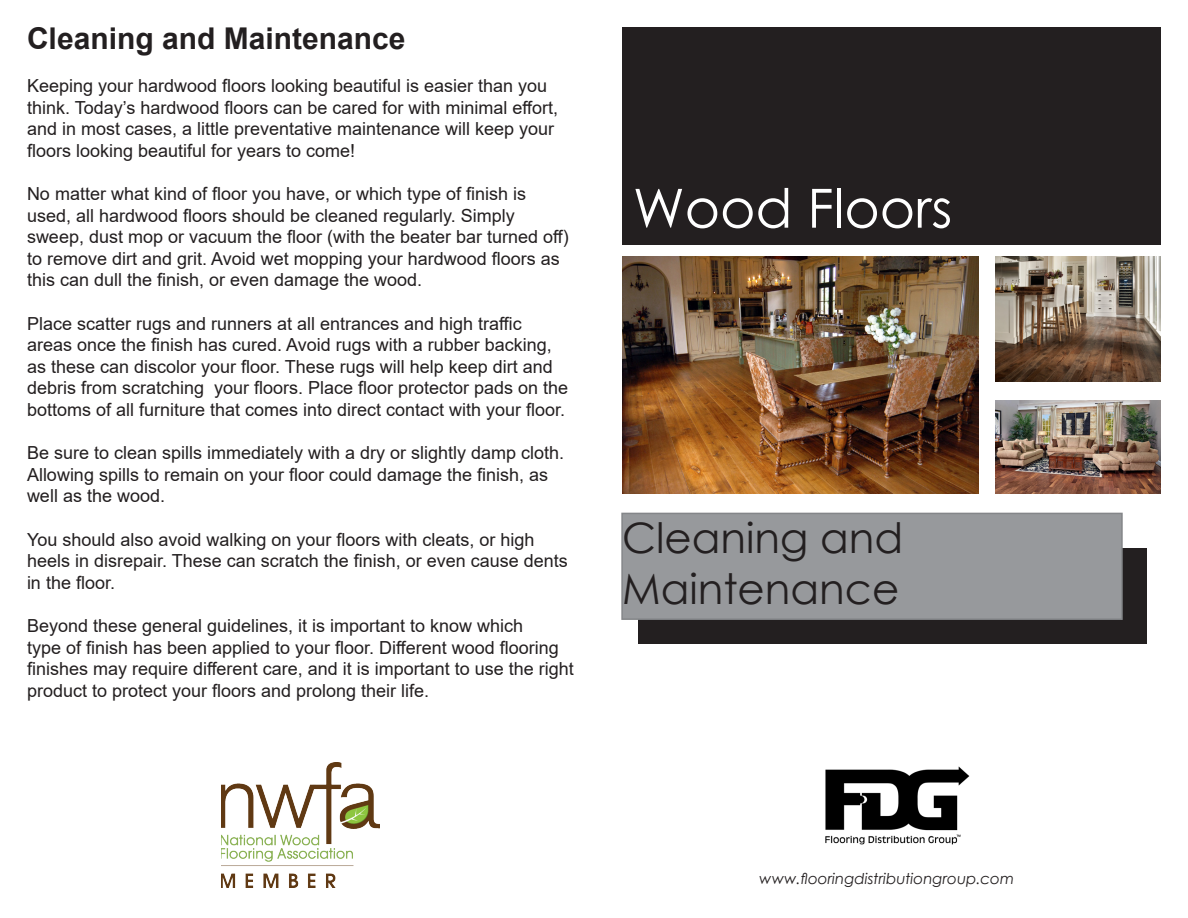
<style>
.page{position:relative;width:1188px;height:918px;background:#fff}
.page>*{position:absolute;margin:0;border:0;box-sizing:border-box;transform-origin:0 0}
.t1{font:54px "Century Gothic";color:#fff}
.t2{font:42px/50.4px "Century Gothic";color:#231f20}
.t3{font:700 30px "Arial";color:#231f20}
.t4{font:18px/21.6px "Arial";color:#231f20}
.t5{font:italic 15px "Century Gothic";color:#231f20}
</style>
<div class="page">
<div style="left:622px;top:27px;width:539px;height:217px;background:#231f20"></div>
<img style="left:622px;top:256px;width:357px;height:238px">
<img style="left:995px;top:401px;width:166px;height:93px">
<img style="left:995px;top:256px;width:166px;height:125px">
<div style="left:638px;top:549px;width:509px;height:95px;background:#231f20"></div>
<div style="left:621px;top:513px;width:502px;height:107px;background:#97999c;border:2px solid #848689"></div>
<img style="left:221px;top:763px;width:159px;height:125px">
<img style="left:825px;top:766px;width:145px;height:79px">
<p class="t3" style="left:27px;top:17px;width:380px">Cleaning and Maintenance</p>
<p class="t4" style="left:27px;top:75px;width:533px">Keeping your hardwood floors looking beautiful is easier than you think. Today’s hardwood floors can be cared for with minimal effort, and in most cases, a little preventative maintenance will keep your floors looking beautiful for years to come!</p>
<p class="t4" style="left:27px;top:183px;width:543px">No matter what kind of floor you have, or which type of finish is used, all hardwood floors should be cleaned regularly. Simply sweep, dust mop or vacuum the floor (with the beater bar turned off) to remove dirt and grit. Avoid wet mopping your hardwood floors as this can dull the finish, or even damage the wood.</p>
<p class="t4" style="left:27px;top:312px;width:543px">Place scatter rugs and runners at all entrances and high traffic areas once the finish has cured. Avoid rugs with a rubber backing, as these can discolor your floor. These rugs will help keep dirt and debris from scratching your floors. Place floor protector pads on the bottoms of all furniture that comes into direct contact with your floor.</p>
<p class="t4" style="left:27px;top:442px;width:539px">Be sure to clean spills immediately with a dry or slightly damp cloth.<br>Allowing spills to remain on your floor could damage the finish, as well as the wood.</p>
<p class="t4" style="left:27px;top:528px;width:542px">You should also avoid walking on your floors with cleats, or high heels in disrepair. These can scratch the finish, or even cause dents in the floor.</p>
<p class="t4" style="left:27px;top:615px;width:548px">Beyond these general guidelines, it is important to know which<br>type of finish has been applied to your floor. Different wood flooring finishes may require different care, and it is important to use the right product to protect your floors and prolong their life.</p>
<p class="t1" style="left:633px;top:170px;width:321px">Wood Floors</p>
<p class="t2" style="left:622px;top:512px;width:283px">Cleaning and<br>Maintenance</p>
<p class="t5" style="left:759px;top:868px;width:256px">www.flooringdistributiongroup.com</p>
</div>
